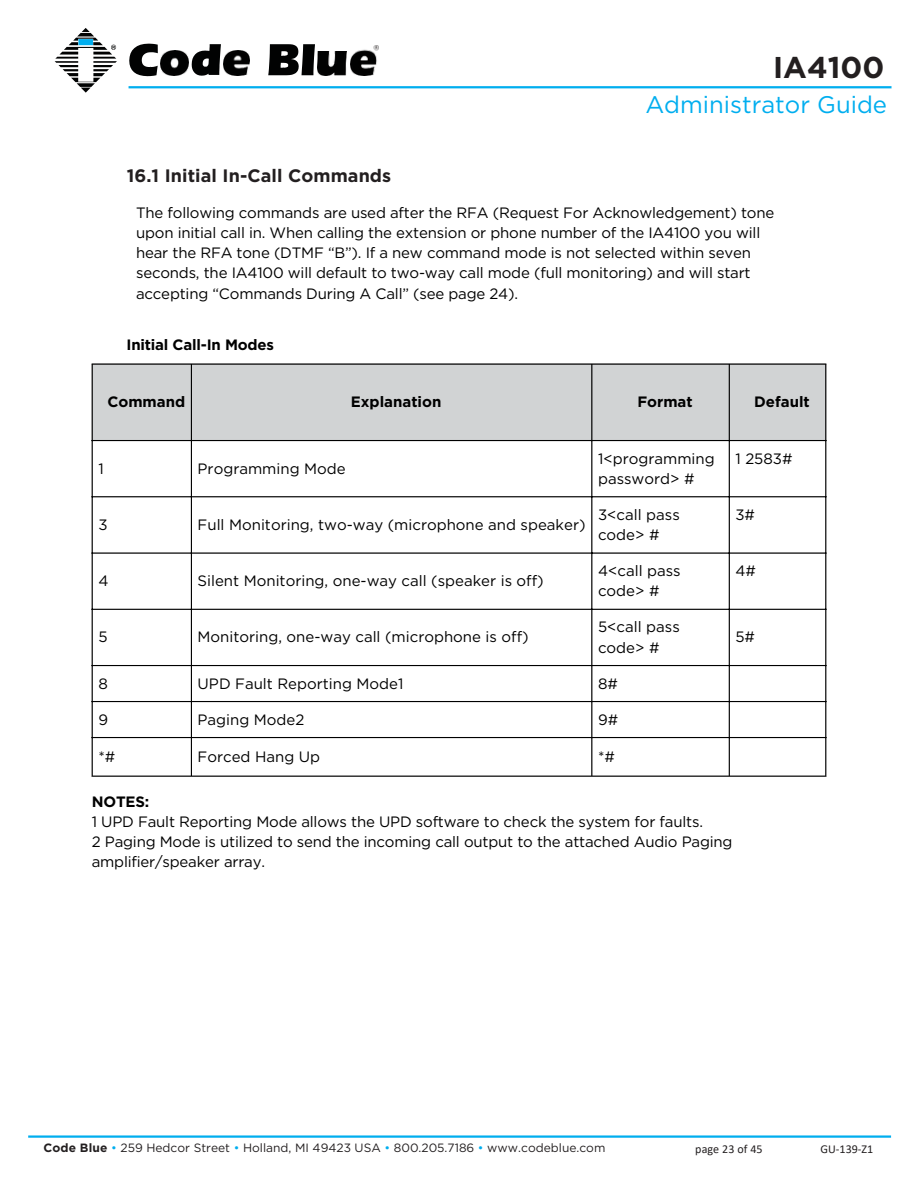
<style>
.page{position:relative;width:918px;height:1188px;background:#fff}
.page>*{position:absolute;margin:0;border:0;box-sizing:border-box;transform-origin:0 0}
.t1{font:700 30px "Gotham";color:#231f20}
.t2{font:24px "Gotham";color:#00aeef}
.t3{font:700 18px "Gotham";letter-spacing:.005em;color:#231f20}
.t4{font:15px/20.2px "Gotham";letter-spacing:-.015em;color:#000}
.t5{font:700 15px "Gotham";color:#000}
.t6{font:12px "Gotham";color:#231f20}
.t7{font:12px "Calibri";letter-spacing:.005em;color:#231f20}
.s1{font-weight:700}
.s2{color:#00aeef}
</style>
<div class="page">
<svg style="left:55px;top:28px;width:62px;height:65px"></svg>
<svg style="left:129px;top:44px;width:29px;height:32px"></svg>
<svg style="left:192px;top:44px;width:29px;height:32px"></svg>
<svg style="left:268px;top:44px;width:47px;height:31px"></svg>
<img style="left:350px;top:45px;width:28px;height:31px">
<img style="left:160px;top:51px;width:28px;height:24px">
<img style="left:224px;top:51px;width:26px;height:24px">
<img style="left:318px;top:51px;width:29px;height:25px">
<hr style="left:28px;top:1135px;width:863px;height:3px;background:#00aeef">
<hr style="left:129px;top:86px;width:762px;height:2px;background:#00aeef">
<div style="left:93px;top:365px;width:732px;height:75px;background:#d1d3d4"></div>
<hr style="left:92px;top:365px;width:1px;height:411px;background:#000">
<hr style="left:191px;top:365px;width:1px;height:411px;background:#000">
<hr style="left:591px;top:365px;width:1px;height:411px;background:#000">
<hr style="left:729px;top:365px;width:1px;height:411px;background:#000">
<hr style="left:825px;top:365px;width:1px;height:411px;background:#000">
<hr style="left:92px;top:363px;width:734px;height:2px;background:#000">
<hr style="left:92px;top:440px;width:734px;height:1px;background:#000">
<hr style="left:92px;top:496px;width:734px;height:1px;background:#000">
<hr style="left:92px;top:552px;width:734px;height:2px;background:#000">
<hr style="left:92px;top:609px;width:734px;height:1px;background:#000">
<hr style="left:92px;top:665px;width:734px;height:1px;background:#000">
<hr style="left:92px;top:701px;width:734px;height:1px;background:#000">
<hr style="left:92px;top:737px;width:734px;height:1px;background:#000">
<hr style="left:92px;top:776px;width:734px;height:1px;background:#000">
<p class="t3" style="left:127px;top:165px;width:266px">16.1 Initial In-Call Commands</p>
<h1 class="t1" style="left:773px;top:49px;width:113px">IA4100</h1>
<h2 class="t2" style="left:645px;top:90px;width:243px">Administrator Guide</h2>
<p class="t4" style="left:136px;top:202px;width:640px">The following commands are used after the RFA (Request For Acknowledgement) tone upon initial call in. When calling the extension or phone number of the IA4100 you will hear the RFA tone (DTMF “B”). If a new command mode is not selected within seven seconds, the IA4100 will default to two-way call mode (full monitoring) and will start accepting “Commands During A Call” (see page 24).</p>
<p class="t5" style="left:127px;top:336px;width:149px">Initial Call-In Modes</p>
<p class="t5" style="left:107px;top:393px;width:79px">Command</p>
<p class="t5" style="left:351px;top:393px;width:92px">Explanation</p>
<p class="t5" style="left:637px;top:393px;width:57px">Format</p>
<p class="t5" style="left:754px;top:393px;width:57px">Default</p>
<p class="t4" style="left:98px;top:458px;width:7px">1</p>
<p class="t4" style="left:198px;top:458px;width:150px">Programming Mode</p>
<p class="t4" style="left:598px;top:448px;width:118px">1&lt;programming password&gt; #</p>
<p class="t4" style="left:735px;top:448px;width:59px">1 2583#</p>
<p class="t4" style="left:98px;top:514px;width:11px">3</p>
<p class="t4" style="left:198px;top:514px;width:390px">Full Monitoring, two-way (microphone and speaker)</p>
<p class="t4" style="left:598px;top:504px;width:83px">3&lt;call pass code&gt; #</p>
<p class="t4" style="left:735px;top:504px;width:21px">3#</p>
<p class="t4" style="left:98px;top:571px;width:12px">4</p>
<p class="t4" style="left:198px;top:571px;width:348px">Silent Monitoring, one-way call (speaker is off)</p>
<p class="t4" style="left:598px;top:561px;width:84px">4&lt;call pass code&gt; #</p>
<p class="t4" style="left:735px;top:561px;width:22px">4#</p>
<p class="t4" style="left:98px;top:627px;width:11px">5</p>
<p class="t4" style="left:198px;top:627px;width:333px">Monitoring, one-way call (microphone is off)</p>
<p class="t4" style="left:598px;top:617px;width:83px">5&lt;call pass code&gt; #</p>
<p class="t4" style="left:735px;top:627px;width:21px">5#</p>
<p class="t4" style="left:98px;top:673px;width:11px">8</p>
<p class="t4" style="left:198px;top:673px;width:207px">UPD Fault Reporting Mode1</p>
<p class="t4" style="left:598px;top:673px;width:21px">8#</p>
<p class="t4" style="left:98px;top:709px;width:11px">9</p>
<p class="t4" style="left:198px;top:709px;width:108px">Paging Mode2</p>
<p class="t4" style="left:598px;top:709px;width:22px">9#</p>
<p class="t4" style="left:98px;top:746px;width:18px">*#</p>
<p class="t4" style="left:198px;top:746px;width:124px">Forced Hang Up</p>
<p class="t4" style="left:598px;top:746px;width:18px">*#</p>
<p class="t5" style="left:92px;top:792px;width:59px">NOTES:</p>
<p class="t4" style="left:92px;top:811px;width:642px">1 UPD Fault Reporting Mode allows the UPD software to check the system for faults.<br>2 Paging Mode is utilized to send the incoming call output to the attached Audio Paging amplifier/speaker array.</p>
<p class="t6" style="left:44px;top:1141px;width:563px"><span class="s1">Code Blue</span> <span class="s2">•</span> 259 Hedcor Street <span class="s2">•</span> Holland, MI 49423 USA <span class="s2">•</span> 800.205.7186 <span class="s2">•</span> www.codeblue.com</p>
<p class="t7" style="left:695px;top:1144px;width:69px">page 23 of 45</p>
<p class="t7" style="left:821px;top:1144px;width:54px">GU-139-Z1</p>
</div>
